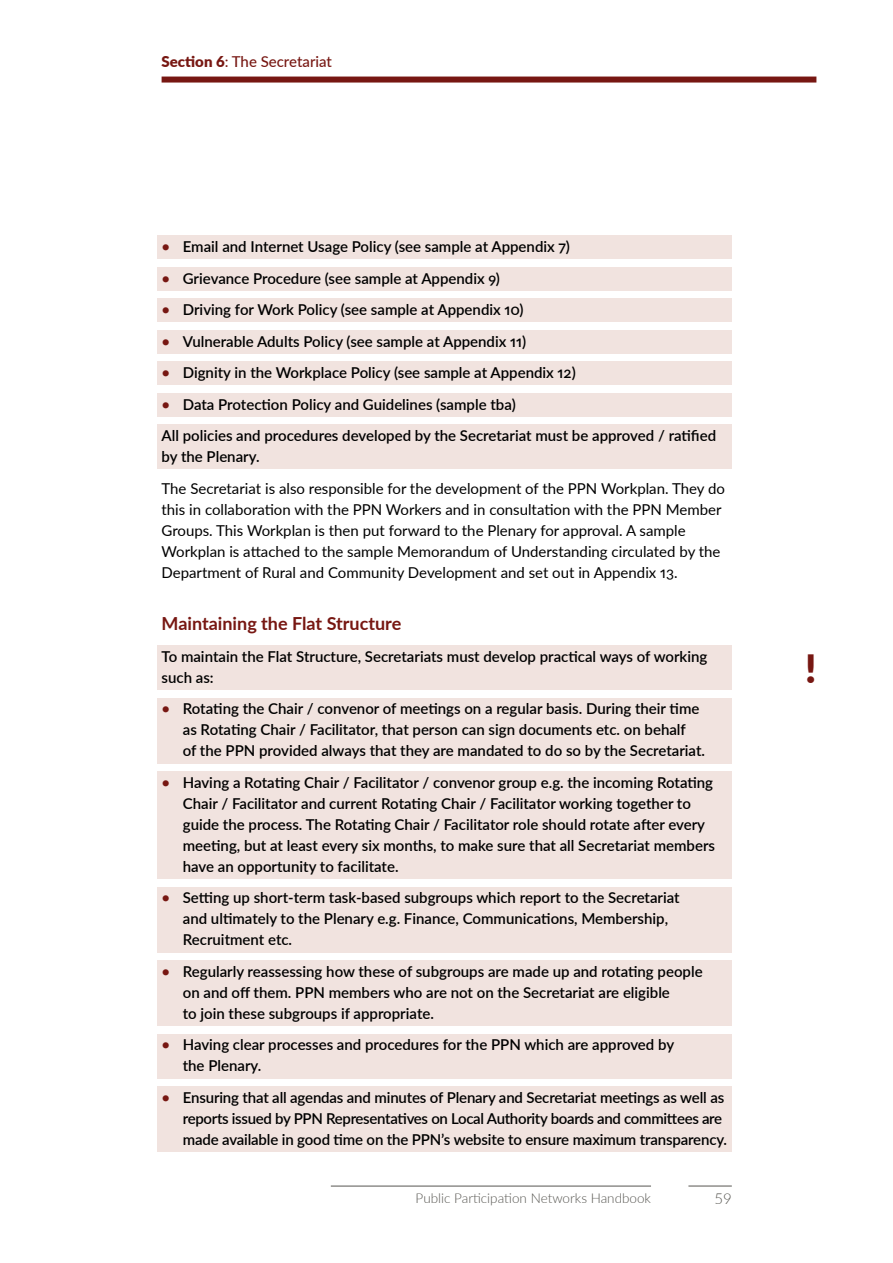
<style>
.page{position:relative;width:893px;height:1263px;background:#fff}
.page>*{position:absolute;margin:0;border:0;box-sizing:border-box;transform-origin:0 0}
.t1{font:900 39px "Lato";color:#771712}
.t2{font:700 18px "Lato";color:#771712}
.t3{font:600 15px/21px "Lato";color:#000}
.t4{font:15px/21px "Lato";color:#000}
.t5{font:500 15px "Lato";color:#771712}
.t6{font:300 15px "Lato";color:#575651}
.t7{font:300 13.5px "Lato";color:#575651}
.s1{font-weight:900}
.s2{color:#771712}
</style>
<div class="page">
<hr style="left:688px;top:1186px;width:44px;height:1px;background:#575651">
<hr style="left:331px;top:1186px;width:320px;height:1px;background:#575651">
<div style="left:162px;top:77px;width:654px;height:6px;background:#771712"></div>
<div style="left:157px;top:236px;width:575px;height:23px;background:#f1e3df"></div>
<div style="left:157px;top:267px;width:575px;height:24px;background:#f1e3df"></div>
<div style="left:157px;top:299px;width:575px;height:23px;background:#f1e3df"></div>
<div style="left:157px;top:330px;width:575px;height:24px;background:#f1e3df"></div>
<div style="left:157px;top:362px;width:575px;height:23px;background:#f1e3df"></div>
<div style="left:157px;top:393px;width:575px;height:24px;background:#f1e3df"></div>
<div style="left:157px;top:425px;width:575px;height:44px;background:#f1e3df"></div>
<div style="left:157px;top:645px;width:575px;height:45px;background:#f1e3df"></div>
<div style="left:157px;top:698px;width:575px;height:65px;background:#f1e3df"></div>
<div style="left:157px;top:771px;width:575px;height:108px;background:#f1e3df"></div>
<div style="left:157px;top:887px;width:575px;height:65px;background:#f1e3df"></div>
<div style="left:157px;top:960px;width:575px;height:66px;background:#f1e3df"></div>
<div style="left:157px;top:1034px;width:575px;height:44px;background:#f1e3df"></div>
<div style="left:157px;top:1086px;width:575px;height:66px;background:#f1e3df"></div>
<p class="t5" style="left:162px;top:51px;width:172px"><span class="s1">Section 6</span>: The Secretariat</p>
<p class="t3" style="left:162px;top:235px;width:410px"><span class="s2">•</span> Email and Internet Usage Policy (see sample at Appendix 7)</p>
<p class="t3" style="left:162px;top:267px;width:340px"><span class="s2">•</span> Grievance Procedure (see sample at Appendix 9)</p>
<p class="t3" style="left:162px;top:298px;width:364px"><span class="s2">•</span> Driving for Work Policy (see sample at Appendix 10)</p>
<p class="t3" style="left:162px;top:330px;width:366px"><span class="s2">•</span> Vulnerable Adults Policy (see sample at Appendix 11)</p>
<p class="t3" style="left:162px;top:361px;width:416px"><span class="s2">•</span> Dignity in the Workplace Policy (see sample at Appendix 12)</p>
<p class="t3" style="left:162px;top:388px;width:556px;line-height:31.5px"><span class="s2">•</span> Data Protection Policy and Guidelines (sample tba)<br>All policies and procedures developed by the Secretariat must be approved / ratified</p>
<p class="t3" style="left:162px;top:445px;width:100px">by the Plenary.</p>
<p class="t4" style="left:161px;top:477px;width:565px">The Secretariat is also responsible for the development of the PPN Workplan. They do this in collaboration with the PPN Workers and in consultation with the PPN Member Groups. This Workplan is then put forward to the Plenary for approval. A sample Workplan is attached to the sample Memorandum of Understanding circulated by the Department of Rural and Community Development and set out in Appendix 13.</p>
<p class="t2" style="left:162px;top:610px;width:241px">Maintaining the Flat Structure</p>
<p class="t3" style="left:162px;top:645px;width:547px">To maintain the Flat Structure, Secretariats must develop practical ways of working such as:</p>
<p class="t3" style="left:183px;top:697px;width:524px;text-indent:-21px"><span class="s2">•</span> Rotating the Chair / convenor of meetings on a regular basis. During their time as Rotating Chair / Facilitator, that person can sign documents etc. on behalf<br>of the PPN provided always that they are mandated to do so by the Secretariat.</p>
<p class="t3" style="left:183px;top:771px;width:534px;text-indent:-21px"><span class="s2">•</span> Having a Rotating Chair / Facilitator / convenor group e.g. the incoming Rotating Chair / Facilitator and current Rotating Chair / Facilitator working together to guide the process. The Rotating Chair / Facilitator role should rotate after every meeting, but at least every six months, to make sure that all Secretariat members have an opportunity to facilitate.</p>
<p class="t3" style="left:183px;top:886px;width:498px;text-indent:-21px"><span class="s2">•</span> Setting up short-term task-based subgroups which report to the Secretariat and ultimately to the Plenary e.g. Finance, Communications, Membership,<br>Recruitment etc.</p>
<p class="t3" style="left:183px;top:960px;width:521px;text-indent:-21px"><span class="s2">•</span> Regularly reassessing how these of subgroups are made up and rotating people on and off them. PPN members who are not on the Secretariat are eligible<br>to join these subgroups if appropriate.</p>
<p class="t3" style="left:183px;top:1033px;width:493px;text-indent:-21px"><span class="s2">•</span> Having clear processes and procedures for the PPN which are approved by the Plenary.</p>
<p class="t3" style="left:183px;top:1086px;width:546px;text-indent:-21px"><span class="s2">•</span> Ensuring that all agendas and minutes of Plenary and Secretariat meetings as well as reports issued by PPN Representatives on Local Authority boards and committees are made available in good time on the PPN’s website to ensure maximum transparency.</p>
<p class="t7" style="left:416px;top:1189px;width:237px">Public Participation Networks Handbook</p>
<p class="t6" style="left:714px;top:1188px;width:19px">59</p>
<h1 class="t1" style="left:805px;top:639px;width:13px">!</h1>
</div>
